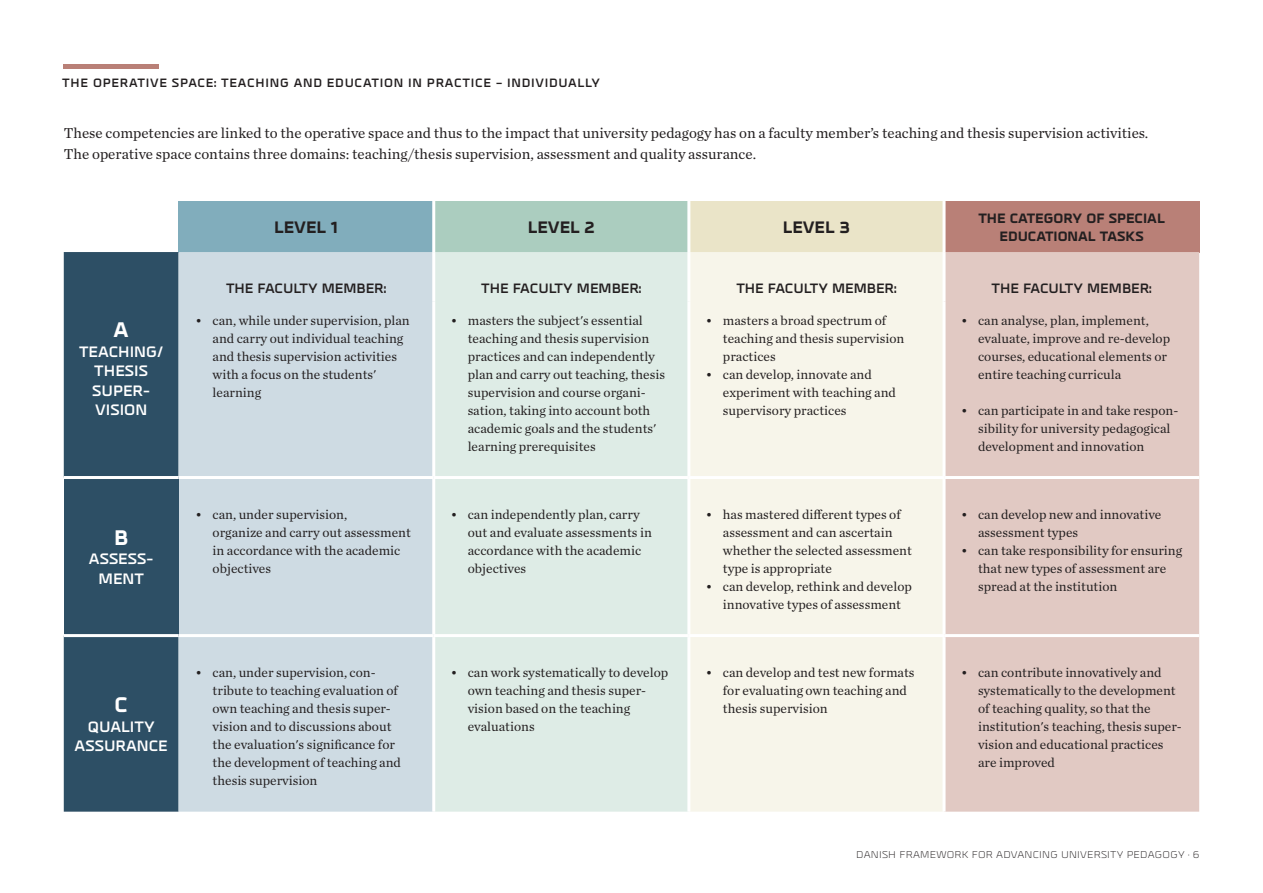
<style>
.page{position:relative;width:1263px;height:893px;background:#fff}
.page>*{position:absolute;margin:0;border:0;box-sizing:border-box;transform-origin:0 0}
.t1{font:800 21px "Metral";color:#fff}
.t2{font:800 16.5px "Metral";color:#231f20}
.Brødtekst_uden_bulli{font:15px "Chronicle Text G1";color:#231f20}
.t3{font:700 15px/19.5px "Metral";color:#fff;text-align:center}
.Boks_brødtekst_med_b{font:13.5px/18px "Chronicle Text G1";color:#231f20}
.t4{font:700 13.5px "Metral";color:#231f20}
.t5{font:800 13.5px/18px "Metral";color:#231f20;text-align:center}
.Rubrikker_Metral{font:700 12px "Metral";letter-spacing:.06em;color:#231f20}
.t6{font:9.75px "Metral";letter-spacing:.02em;color:#231f20}
</style>
<div class="page">
<div style="left:63px;top:64px;width:96px;height:5px;background:#b98077"></div>
<div style="left:179px;top:201px;width:255px;height:51px;background:#81adbc"></div>
<div style="left:434px;top:201px;width:255px;height:51px;background:#abcdbf"></div>
<div style="left:689px;top:201px;width:255px;height:51px;background:#eae4c8"></div>
<div style="left:944px;top:201px;width:255px;height:51px;background:#b98077"></div>
<div style="left:64px;top:252px;width:115px;height:560px;background:#2d4f65"></div>
<div style="left:179px;top:252px;width:253px;height:560px;background:#cedbe3"></div>
<div style="left:435px;top:252px;width:252px;height:560px;background:#deece6"></div>
<div style="left:690px;top:252px;width:252px;height:560px;background:#f7f5ea"></div>
<div style="left:945px;top:252px;width:254px;height:560px;background:#e1c9c3"></div>
<div style="left:64px;top:477px;width:115px;height:159px;background:#2d4f65"></div>
<hr style="left:432px;top:201px;width:3px;height:51px;background:#fff">
<hr style="left:687px;top:201px;width:3px;height:51px;background:#fff">
<hr style="left:942px;top:201px;width:3px;height:51px;background:#fff">
<hr style="left:64px;top:476px;width:115px;height:3px;background:#fff">
<hr style="left:179px;top:476px;width:255px;height:3px;background:#fff">
<hr style="left:434px;top:476px;width:255px;height:3px;background:#fff">
<hr style="left:689px;top:476px;width:255px;height:3px;background:#fff">
<hr style="left:944px;top:476px;width:255px;height:3px;background:#fff">
<hr style="left:64px;top:634px;width:115px;height:3px;background:#fff">
<hr style="left:179px;top:634px;width:255px;height:3px;background:#fff">
<hr style="left:434px;top:634px;width:255px;height:3px;background:#fff">
<hr style="left:689px;top:634px;width:255px;height:3px;background:#fff">
<hr style="left:944px;top:634px;width:255px;height:3px;background:#fff">
<p class="Rubrikker_Metral" style="left:62px;top:74px;width:539px">THE OPERATIVE SPACE: TEACHING AND EDUCATION IN PRACTICE – INDIVIDUALLY</p>
<p class="Brødtekst_uden_bulli" style="left:64px;top:122px;width:1086px">These competencies are linked to the operative space and thus to the impact that university pedagogy has on a faculty member’s teaching and thesis supervision activities.</p>
<p class="Brødtekst_uden_bulli" style="left:64px;top:143px;width:694px">The operative space contains three domains: teaching/thesis supervision, assessment and quality assurance.</p>
<p class="t1" style="left:114px;top:314px;width:17px">A</p>
<p class="t3" style="left:79px;top:341px;width:86px">TEACHING/<br>THESIS</p>
<p class="t3" style="left:92px;top:380px;width:60px">SUPER-</p>
<p class="t3" style="left:95px;top:399px;width:54px">VISION</p>
<p class="t1" style="left:114px;top:522px;width:16px">B</p>
<p class="t3" style="left:89px;top:549px;width:66px">ASSESS-<br>MENT</p>
<p class="t1" style="left:115px;top:689px;width:15px">C</p>
<p class="t3" style="left:75px;top:716px;width:95px">QUALITY<br>ASSURANCE</p>
<p class="t2" style="left:274px;top:214px;width:65px">LEVEL 1</p>
<p class="t2" style="left:528px;top:214px;width:68px">LEVEL 2</p>
<p class="t2" style="left:783px;top:214px;width:69px">LEVEL 3</p>
<p class="t5" style="left:978px;top:208px;width:188px">THE CATEGORY OF SPECIAL<br>EDUCATIONAL TASKS</p>
<p class="t4" style="left:226px;top:278px;width:162px">THE FACULTY MEMBER:</p>
<p class="t4" style="left:481px;top:278px;width:162px">THE FACULTY MEMBER:</p>
<p class="t4" style="left:736px;top:278px;width:162px">THE FACULTY MEMBER:</p>
<p class="t4" style="left:991px;top:278px;width:162px">THE FACULTY MEMBER:</p>
<p class="Boks_brødtekst_med_b" style="left:213px;top:311px;width:199px;text-indent:-17px">• can, while under supervision, plan and carry out individual teaching and thesis supervision activities with a focus on the students'</p>
<p class="Boks_brødtekst_med_b" style="left:213px;top:383px;width:50px">learning</p>
<p class="Boks_brødtekst_med_b" style="left:468px;top:311px;width:199px;text-indent:-17px">• masters the subject's essential teaching and thesis supervision practices and can independently plan and carry out teaching, thesis supervision and course organi&shy;sation, taking into account both academic goals and the students' learning prerequisites</p>
<p class="Boks_brødtekst_med_b" style="left:723px;top:311px;width:183px;text-indent:-17px">• masters a broad spectrum of teaching and thesis supervision practices</p>
<p class="Boks_brødtekst_med_b" style="left:978px;top:311px;width:194px;text-indent:-17px">• can analyse, plan, implement, evaluate, improve and re-develop courses, educational elements or entire teaching curricula</p>
<p class="Boks_brødtekst_med_b" style="left:978px;top:401px;width:202px;text-indent:-17px">• can participate in and take respon&shy;sibility for university pedagogical development and innovation</p>
<p class="Boks_brødtekst_med_b" style="left:723px;top:365px;width:174px;text-indent:-17px">• can develop, innovate and experiment with teaching and supervisory practices</p>
<p class="Boks_brødtekst_med_b" style="left:213px;top:505px;width:200px;text-indent:-17px">• can, under supervision,<br>organize and carry out assessment in accordance with the academic objectives</p>
<p class="Boks_brødtekst_med_b" style="left:468px;top:505px;width:186px;text-indent:-17px">• can independently plan, carry out and evaluate assessments in accordance with the academic objectives</p>
<p class="Boks_brødtekst_med_b" style="left:723px;top:505px;width:191px;text-indent:-17px">• has mastered different types of assessment and can ascertain whether the selected assessment type is appropriate</p>
<p class="Boks_brødtekst_med_b" style="left:706px;top:577px;width:208px;text-align:center">• can develop, rethink and develop innovative types of assessment</p>
<p class="Boks_brødtekst_med_b" style="left:978px;top:505px;width:185px;text-indent:-17px">• can develop new and innovative assessment types</p>
<p class="Boks_brødtekst_med_b" style="left:978px;top:541px;width:206px;text-indent:-17px">• can take responsibility for ensuring that new types of assessment are spread at the institution</p>
<p class="Boks_brødtekst_med_b" style="left:213px;top:663px;width:190px;text-indent:-17px">• can, under supervision, con&shy;tribute to teaching evaluation of own teaching and thesis super&shy;vision and to discussions about the evaluation's significance for the development of teaching and thesis supervision</p>
<p class="Boks_brødtekst_med_b" style="left:468px;top:663px;width:202px;text-indent:-17px">• can work systematically to develop own teaching and thesis super&shy;vision based on the teaching evaluations</p>
<p class="Boks_brødtekst_med_b" style="left:723px;top:663px;width:193px;text-indent:-17px">• can develop and test new formats for evaluating own teaching and thesis supervision</p>
<p class="Boks_brødtekst_med_b" style="left:978px;top:663px;width:205px;text-indent:-17px">• can contribute innovatively and systematically to the development of teaching quality, so that the institution's teaching, thesis super&shy;vision and educational practices are improved</p>
<p class="t6" style="left:856px;top:848px;width:344px">DANISH FRAMEWORK FOR ADVANCING UNIVERSITY PEDAGOGY · 6</p>
</div>
